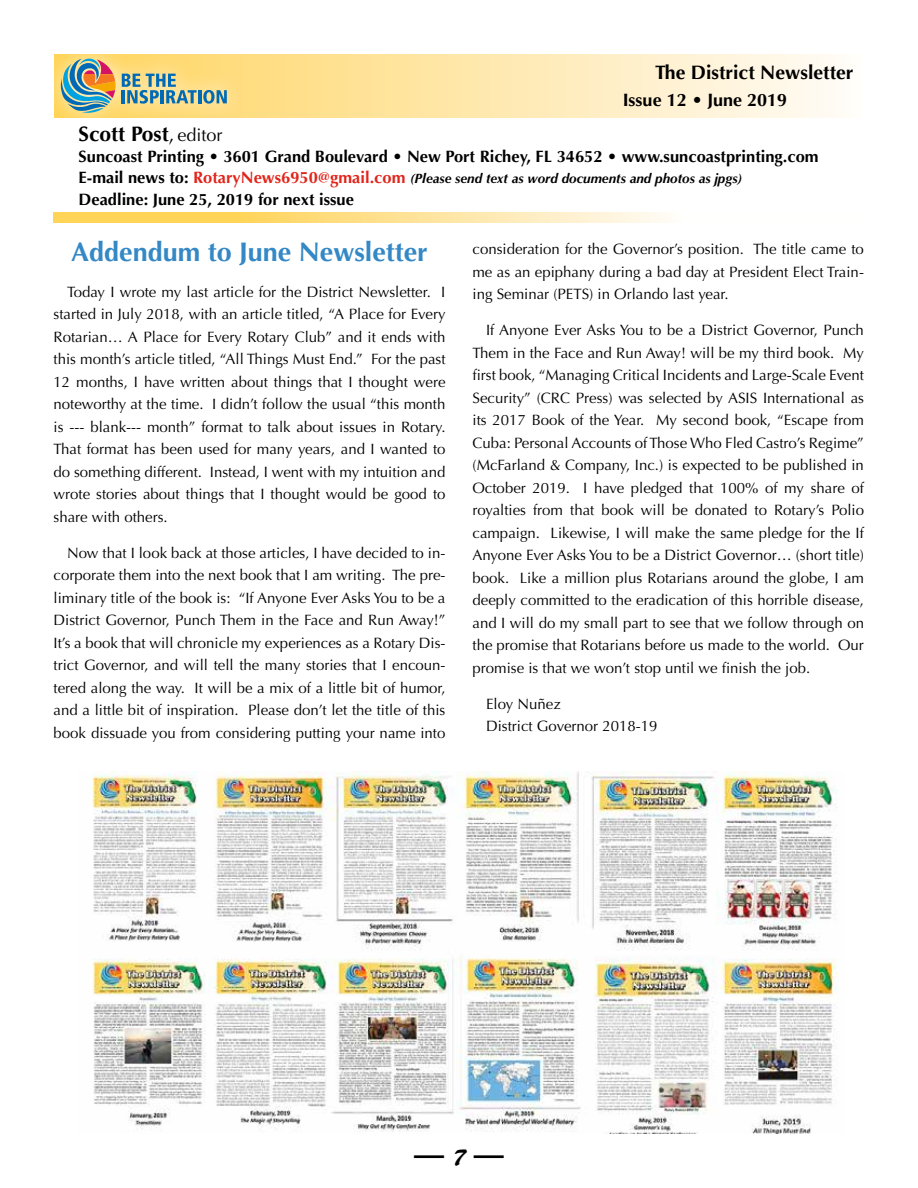
<style>
.page{position:relative;width:918px;height:1188px;background:#fff}
.page>*{position:absolute;margin:0;border:0;box-sizing:border-box;transform-origin:0 0}
.t1{font:30px "Brush Script Std";color:#000}
.t2{font:700 27px "Optima";color:#3388c5}
.t3{font:700 21px "Optima";color:#000}
.t4{font:700 19.5px "Optima";color:#000}
.t5{font:700 18px "Optima";color:#000}
.t6{font:700 16.5px "Optima";color:#000}
.t7{font:15px/22.5px "Optima";color:#000;text-align:justify}
.t8{font:italic 700 13.5px "Optima";color:#000}
.s1{font-weight:400}
.s2{font-weight:400;font-size:18px}
.s3{font-style:normal;font-size:16.5px}
.s4{font-style:normal;font-size:16.5px;color:#e1251b}
.s5{font-size:24px}
</style>
<div class="page">
<svg style="left:245px;top:54px;width:591px;height:64px;background:#ffebb9"></svg>
<div style="left:43px;top:41px;width:202px;height:90px;background:#fff;opacity:.75"></div>
<svg style="left:61px;top:59px;width:166px;height:54px;background:#bcbb8d"></svg>
<svg style="left:54px;top:212px;width:614px;height:10px;background:#ffe18f"></svg>
<img style="left:92px;top:771px;width:746px;height:363px">
<h3 class="t4" style="left:655px;top:61px;width:200px">The District Newsletter</h3>
<p class="t5" style="left:623px;top:89px;width:166px">Issue 12 • June 2019</p>
<h3 class="t3" style="left:79px;top:121px;width:145px">Scott Post<span class="s1">,</span> <span class="s2">editor</span></h3>
<p class="t6" style="left:79px;top:146px;width:742px">Suncoast Printing • 3601 Grand Boulevard • New Port Richey, FL 34652 • www.suncoastprinting.com</p>
<p class="t8" style="left:79px;top:170px;width:665px"><span class="s3">E-mail news to:</span> <span class="s4">RotaryNews6950@gmail.com</span> (Please send text as word documents and photos as jpgs)</p>
<p class="t6" style="left:79px;top:190px;width:277px">Deadline: June 25, 2019 for next issue</p>
<h2 class="t2" style="left:71px;top:236px;width:358px">Addendum to June Newsletter</h2>
<p class="t7" style="left:54px;top:281px;width:394px;text-indent:14px">Today I wrote my last article for the District Newsletter. I started in July 2018, with an article titled, “A Place for Every Rotarian… A Place for Every Rotary Club” and it ends with this month’s article titled, “All Things Must End.” For the past 12 months, I have written about things that I thought were noteworthy at the time. I didn’t follow the usual “this month is --- blank--- month” format to talk about issues in Rotary.<br>That format has been used for many years, and I wanted to do something different. Instead, I went with my intuition and wrote stories about things that I thought would be good to share with others.</p>
<p class="t7" style="left:54px;top:542px;width:394px;text-indent:14px">Now that I look back at those articles, I have decided to in&shy;corporate them into the next book that I am writing. The pre&shy;liminary title of the book is: “If Anyone Ever Asks You to be a District Governor, Punch Them in the Face and Run Away!” It’s a book that will chronicle my experiences as a Rotary Dis&shy;trict Governor, and will tell the many stories that I encoun&shy;tered along the way. It will be a mix of a little bit of humor, and a little bit of inspiration. Please don’t let the title of this book dissuade you from considering putting your name into</p>
<p class="t7" style="left:473px;top:238px;width:393px">consideration for the Governor’s position. The title came to me as an epiphany during a bad day at President Elect Train&shy;ing Seminar (PETS) in Orlando last year.</p>
<p class="t7" style="left:473px;top:319px;width:393px;text-indent:13px">If Anyone Ever Asks You to be a District Governor, Punch Them in the Face and Run Away! will be my third book. My first book, “Managing Critical Incidents and Large-Scale Event Security” (CRC Press) was selected by ASIS International as its 2017 Book of the Year. My second book, “Escape from Cuba: Personal Accounts of Those Who Fled Castro’s Regime” (McFarland &amp; Company, Inc.) is expected to be published in October 2019. I have pledged that 100% of my share of royalties from that book will be donated to Rotary’s Polio campaign. Likewise, I will make the same pledge for the If Anyone Ever Asks You to be a District Governor… (short title) book. Like a million plus Rotarians around the globe, I am deeply committed to the eradication of this horrible disease, and I will do my small part to see that we follow through on the promise that Rotarians before us made to the world. Our promise is that we won’t stop until we finish the job.</p>
<p class="t7" style="left:486px;top:693px;width:173px">Eloy Nuñez<br>District Governor 2018-19</p>
<h1 class="t1" style="left:414px;top:1139px;width:91px">— <span class="s5">7</span> —</h1>
</div>
